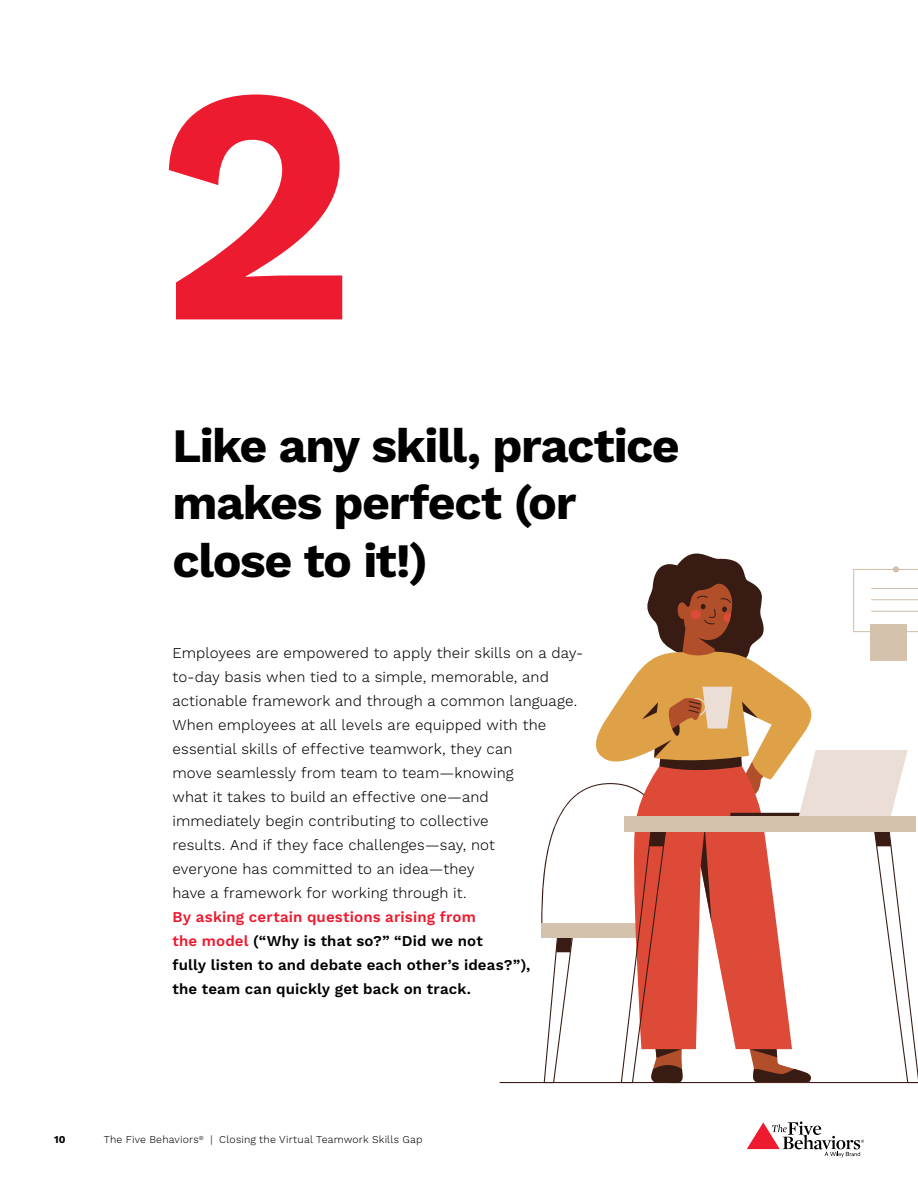
<style>
.page{position:relative;width:918px;height:1188px;background:#fff}
.page>*{position:absolute;margin:0;border:0;box-sizing:border-box;transform-origin:0 0}
.t1{font:700 48px/57.6px "Work Sans";letter-spacing:-.03em;color:#000}
.t2{font:300 15px/24px "Work Sans";letter-spacing:.005em;color:#000}
.t3{font:600 15px/24px "Work Sans";letter-spacing:.01em;color:#000}
.t4{font:300 10.5px "Work Sans";letter-spacing:.015em;color:#000}
.t5{font:700 10.5px "Work Sans";color:#000}
.s1{color:#ee1b30}
</style>
<div class="page">
<svg style="left:747px;top:1121px;width:117px;height:36px"></svg>
<svg style="left:169px;top:94px;width:173px;height:225px"></svg>
<svg style="left:500px;top:553px;width:418px;height:530px"></svg>
<div style="left:870px;top:624px;width:36px;height:36px;background:#d4c2ad"></div>
<h1 class="t1" style="left:173px;top:420px;width:509px">Like any skill, practice makes perfect (or close to it!)</h1>
<p class="t2" style="left:173px;top:642px;width:412px">Employees are empowered to apply their skills on a day&shy;to-day basis when tied to a simple, memorable, and actionable framework and through a common language.<br>When employees at all levels are equipped with the essential skills of effective teamwork, they can<br>move seamlessly from team to team—knowing<br>what it takes to build an effective one—and<br>immediately begin contributing to collective<br>results. And if they face challenges—say, not<br>everyone has committed to an idea—they<br>have a framework for working through it.</p>
<p class="t3" style="left:172px;top:906px;width:359px"><span class="s1">By asking certain questions arising from<br>the model</span> (“Why is that so?” “Did we not<br>fully listen to and debate each other’s ideas?”), the team can quickly get back on track.</p>
<p class="t5" style="left:54px;top:1136px;width:13px">10</p>
<p class="t4" style="left:104px;top:1136px;width:320px">The Five Behaviors<sup>®</sup> | Closing the Virtual Teamwork Skills Gap</p>
</div>
